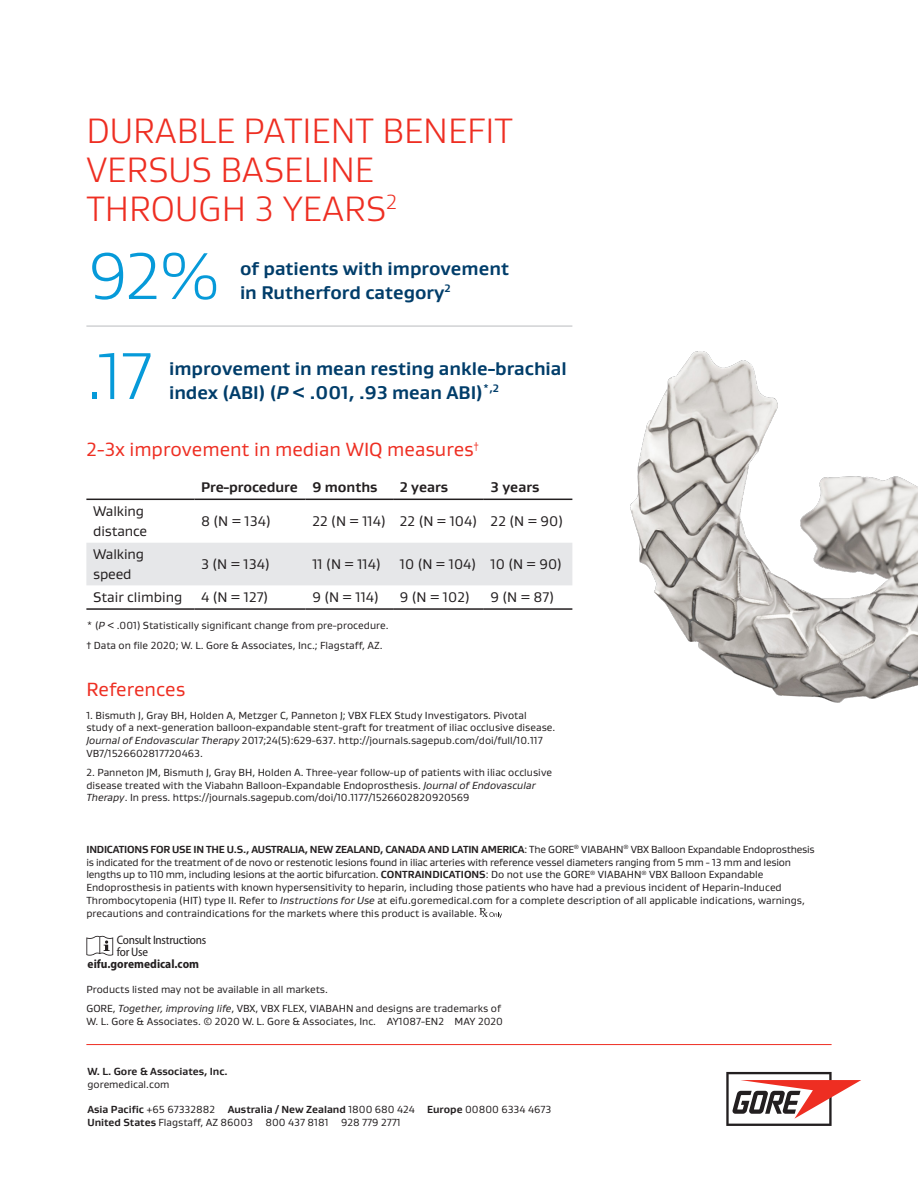
<style>
.page{position:relative;width:918px;height:1188px;background:#fff}
.page>*{position:absolute;margin:0;border:0;box-sizing:border-box;transform-origin:0 0}
.t1{font:300 67.5px "Gore Gustan";color:#069ad9}
.First_Page_Title_24{font:300 36px/39px "Gore Gustan";color:#ee2e22}
.Body_Title_13_16{font:19.5px "Gore Gustan";color:#ee2e22}
.Body_Text_9_5_13{font:19.5px "Gore Gustan";color:#ee2e22}
.Body_Bullets_9_5_13{font:700 18.75px/24px "Gore Gustan";color:#003d6a}
.Table_Text_9_5_13{font:14.25px/19.5px "Gore Gustan";color:#231f20}
.Table_Header_Footer{font:700 14.25px "Gore Gustan";color:#231f20}
.t2{font:semi-condensed 12.3px "Myriad Pro";letter-spacing:-.02em;color:#231f20}
.t3{font:700 semi-condensed 12.3px "Myriad Pro";color:#231f20}
.Body_Bullets_9_5_13-2{font:700 10.95px "Gore Gustan";color:#003d6a}
.Legal_Text_7_8_5{font:10.5px/12.8px "Gore Gustan";color:#231f20}
.Body_Text_9_5_13-2{font:10.5px "Gore Gustan";color:#231f20}
.t4{font:700 10.5px "Gore Gustan";color:#231f20}
.s1{font-style:italic}
.s2{font-family:"Meta Normal LF"}
.s3{font-weight:700}
.s4{font-weight:400}
</style>
<div class="page">
<div style="left:86px;top:543px;width:486px;height:42px;background:#e6e7e9"></div>
<hr style="left:86px;top:499px;width:108px;height:1px;background:#231f20">
<hr style="left:194px;top:499px;width:112px;height:1px;background:#231f20">
<hr style="left:306px;top:499px;width:87px;height:1px;background:#231f20">
<hr style="left:393px;top:499px;width:91px;height:1px;background:#231f20">
<hr style="left:484px;top:499px;width:88px;height:1px;background:#231f20">
<hr style="left:86px;top:608px;width:108px;height:2px;background:#231f20">
<hr style="left:194px;top:608px;width:112px;height:2px;background:#231f20">
<hr style="left:306px;top:608px;width:87px;height:2px;background:#231f20">
<hr style="left:393px;top:608px;width:91px;height:2px;background:#231f20">
<hr style="left:484px;top:608px;width:88px;height:2px;background:#231f20">
<svg style="left:726px;top:1072px;width:135px;height:54px"></svg>
<hr style="left:86px;top:1044px;width:746px;height:1px;background:#ee2e22">
<svg style="left:479px;top:908px;width:23px;height:10px"></svg>
<svg style="left:86px;top:936px;width:27px;height:20px"></svg>
<img style="left:630px;top:351px;width:288px;height:352px">
<hr style="left:86px;top:325px;width:486px;height:2px;background:#d1d2d4">
<p class="First_Page_Title_24" style="left:86px;top:111px;width:428px">DURABLE PATIENT BENEFIT<br>VERSUS BASELINE<br>THROUGH 3 YEARS<sup>2</sup></p>
<p class="t1" style="left:88px;top:233px;width:134px">92%</p>
<p class="Body_Bullets_9_5_13" style="left:240px;top:256px;width:270px">of patients with improvement in Rutherford category</p>
<p class="Body_Bullets_9_5_13-2" style="left:445px;top:281px;width:8px">2</p>
<p class="t1" style="left:86px;top:333px;width:68px">.17</p>
<p class="Body_Bullets_9_5_13" style="left:169px;top:356px;width:399px">improvement in mean resting ankle-brachial index (ABI) (<span class="s1">P</span> &lt; .001, .93 mean ABI)</p>
<p class="Body_Bullets_9_5_13-2" style="left:483px;top:381px;width:18px">*,2</p>
<p class="Body_Title_13_16" style="left:86px;top:437px;width:394px">2-3x improvement in median WIQ measures<sup>†</sup></p>
<p class="Table_Header_Footer" style="left:201px;top:478px;width:98px">Pre-procedure</p>
<p class="Table_Header_Footer" style="left:312px;top:478px;width:67px">9 months</p>
<p class="Table_Header_Footer" style="left:400px;top:478px;width:50px">2 years</p>
<p class="Table_Header_Footer" style="left:491px;top:478px;width:50px">3 years</p>
<p class="Table_Text_9_5_13" style="left:93px;top:501px;width:56px">Walking distance</p>
<p class="Table_Text_9_5_13" style="left:201px;top:511px;width:71px">8 (N = 134)</p>
<p class="Table_Text_9_5_13" style="left:312px;top:511px;width:75px">22 (N = 114)</p>
<p class="Table_Text_9_5_13" style="left:400px;top:511px;width:79px">22 (N = 104)</p>
<p class="Table_Text_9_5_13" style="left:491px;top:511px;width:74px">22 (N = 90)</p>
<p class="Table_Text_9_5_13" style="left:93px;top:544px;width:52px">Walking speed</p>
<p class="Table_Text_9_5_13" style="left:201px;top:554px;width:70px">3 (N = 134)</p>
<p class="Table_Text_9_5_13" style="left:312px;top:554px;width:70px">11 (N = 114)</p>
<p class="Table_Text_9_5_13" style="left:400px;top:554px;width:78px">10 (N = 104)</p>
<p class="Table_Text_9_5_13" style="left:491px;top:554px;width:73px">10 (N = 90)</p>
<p class="Table_Text_9_5_13" style="left:93px;top:587px;width:91px">Stair climbing</p>
<p class="Table_Text_9_5_13" style="left:201px;top:587px;width:69px">4 (N = 127)</p>
<p class="Table_Text_9_5_13" style="left:312px;top:587px;width:68px">9 (N = 114)</p>
<p class="Table_Text_9_5_13" style="left:400px;top:587px;width:71px">9 (N = 102)</p>
<p class="Table_Text_9_5_13" style="left:491px;top:587px;width:65px">9 (N = 87)</p>
<p class="Body_Text_9_5_13-2" style="left:86px;top:619px;width:304px">* (<span class="s1">P</span> &lt; .001) Statistically significant change from pre-procedure.</p>
<p class="Body_Text_9_5_13-2" style="left:86px;top:638px;width:298px"><span class="s2">†</span> Data on file 2020; W. L. Gore &amp; Associates, Inc.; Flagstaff, AZ.</p>
<p class="Body_Text_9_5_13" style="left:86px;top:677px;width:100px">References</p>
<p class="Legal_Text_7_8_5" style="left:86px;top:708px;width:470px">1. Bismuth J, Gray BH, Holden A, Metzger C, Panneton J; VBX FLEX Study Investigators. Pivotal study of a next-generation balloon-expandable stent-graft for treatment of iliac occlusive disease.<br><span class="s1">Journal of Endovascular Therapy</span> 2017;24(5):629-637. http://journals.sagepub.com/doi/full/10.117<br>VB7/1526602817720463.</p>
<p class="Legal_Text_7_8_5" style="left:86px;top:766px;width:467px">2. Panneton JM, Bismuth J, Gray BH, Holden A. Three-year follow-up of patients with iliac occlusive disease treated with the Viabahn Balloon-Expandable Endoprosthesis. <span class="s1">Journal of Endovascular<br>Therapy</span>. In press. https://journals.sagepub.com/doi/10.1177/1526602820920569</p>
<p class="Legal_Text_7_8_5" style="left:86px;top:843px;width:730px"><span class="s3">INDICATIONS FOR USE IN THE U.S., AUSTRALIA, NEW ZEALAND, CANADA AND LATIN AMERICA</span>: The GORE<sup>®</sup> VIABAHN<sup>®</sup> VBX Balloon Expandable Endoprosthesis is indicated for the treatment of de novo or restenotic lesions found in iliac arteries with reference vessel diameters ranging from 5 mm - 13 mm and lesion lengths up to 110 mm, including lesions at the aortic bifurcation. <span class="s3">CONTRAINDICATIONS</span>: Do not use the GORE<sup>®</sup> VIABAHN<sup>®</sup> VBX Balloon Expandable Endoprosthesis in patients with known hypersensitivity to heparin, including those patients who have had a previous incident of Heparin-Induced Thrombocytopenia (HIT) type II. Refer to <span class="s1">Instructions for Use</span> at eifu.goremedical.com for a complete description of all applicable indications, warnings, precautions and contraindications for the markets where this product is available.</p>
<p class="t2" style="left:117px;top:933px;width:91px">Consult Instructions</p>
<p class="t2" style="left:117px;top:945px;width:33px">for Use</p>
<p class="t3" style="left:88px;top:957px;width:113px">eifu.goremedical.com</p>
<p class="Legal_Text_7_8_5" style="left:86px;top:983px;width:243px">Products listed may not be available in all markets.</p>
<p class="Legal_Text_7_8_5" style="left:86px;top:1002px;width:418px">GORE, <span class="s1">Together, improving life</span>, VBX, VBX FLEX, VIABAHN and designs are trademarks of<br>W. L. Gore &amp; Associates. © 2020 W. L. Gore &amp; Associates, Inc. AY1087-EN2 MAY 2020</p>
<p class="t4" style="left:87px;top:1065px;width:142px">W. L. Gore &amp; Associates, Inc.</p>
<p class="Legal_Text_7_8_5" style="left:87px;top:1078px;width:84px">goremedical.com</p>
<p class="t4" style="left:87px;top:1103px;width:465px">Asia Pacific <span class="s4">+65 67332882</span> Australia / New Zealand <span class="s4">1800 680 424</span> Europe <span class="s4">00800 6334 4673</span></p>
<p class="Legal_Text_7_8_5" style="left:87px;top:1116px;width:315px"><span class="s3">United States</span> Flagstaff, AZ 86003 800 437 8181 928 779 2771</p>
</div>
